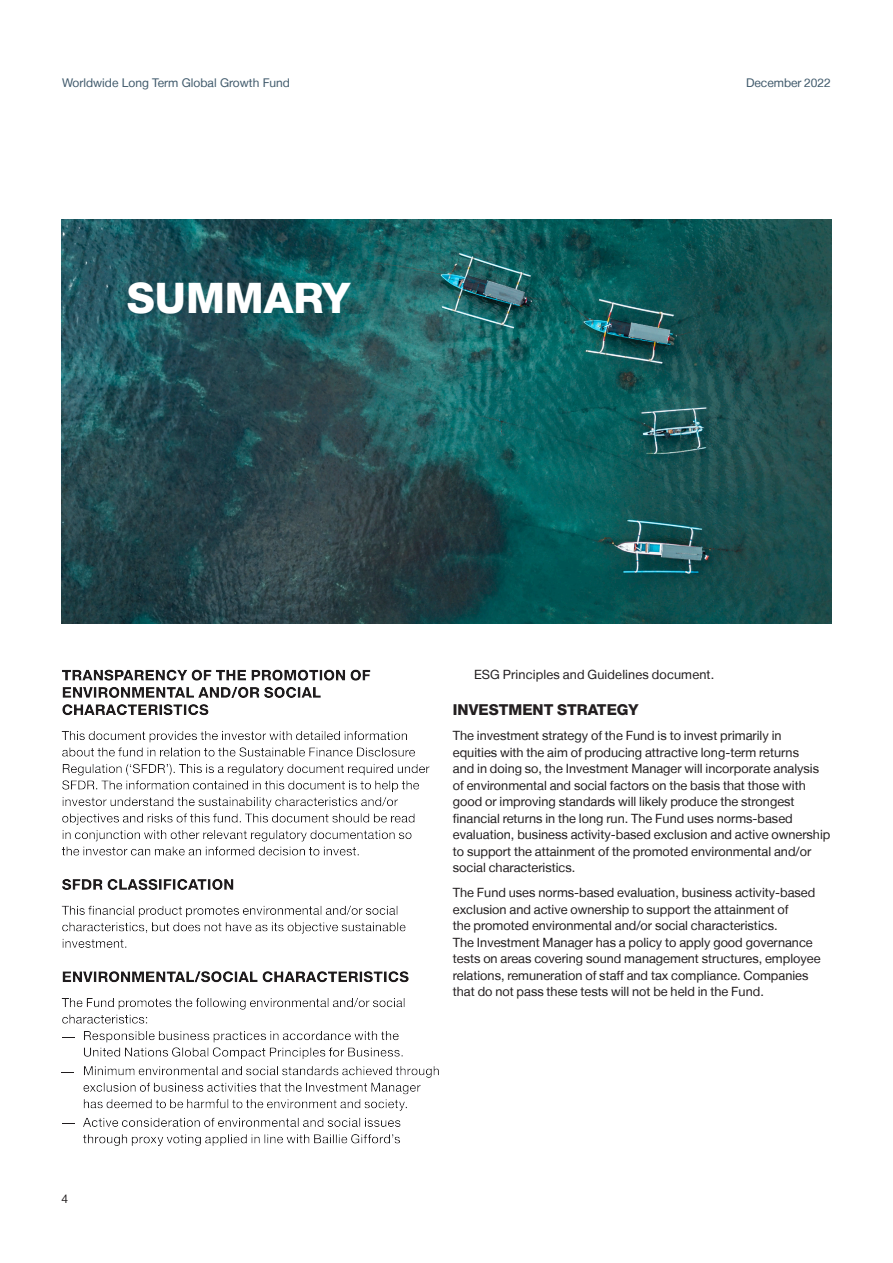
<style>
.page{position:relative;width:893px;height:1263px;background:#fff}
.page>*{position:absolute;margin:0;border:0;box-sizing:border-box;transform-origin:0 0}
.HEADING{font:800 42px "Helvetica Neue LT";color:#fff}
.SUBHEAD{font:800 15px "Helvetica Neue LT";color:#231f20}
.BODY_TEXT{font:12.75px/16.5px "Helvetica Neue LT";color:#231f20}
.t1{font:12px "Helvetica Neue LT";color:#3f596b}
.t2{font:12px "Helvetica Neue LT";color:#231f20}
</style>
<div class="page">
<div style="left:54px;top:664px;width:399px;height:492px;background:#3f596b;opacity:.15"></div>
<img style="left:62px;top:219px;width:769px;height:405px">
<p class="t1" style="left:62px;top:76px;width:229px">Worldwide Long Term Global Growth Fund</p>
<p class="t1" style="left:746px;top:76px;width:86px">December 2022</p>
<p class="HEADING" style="left:127px;top:273px;width:225px">SUMMARY</p>
<p class="t2" style="left:61px;top:1191px;width:8px">4</p>
<p class="BODY_TEXT" style="left:474px;top:666px;width:242px">ESG Principles and Guidelines document.</p>
<p class="SUBHEAD" style="left:453px;top:701px;width:187px">INVESTMENT STRATEGY</p>
<p class="BODY_TEXT" style="left:453px;top:727px;width:379px">The investment strategy of the Fund is to invest primarily in<br>equities with the aim of producing attractive long-term returns<br>and in doing so, the Investment Manager will incorporate analysis of environmental and social factors on the basis that those with good or improving standards will likely produce the strongest financial returns in the long run. The Fund uses norms-based evaluation, business activity-based exclusion and active ownership to support the attainment of the promoted environmental and/or social characteristics.</p>
<p class="BODY_TEXT" style="left:453px;top:884px;width:369px">The Fund uses norms-based evaluation, business activity-based exclusion and active ownership to support the attainment of<br>the promoted environmental and/or social characteristics.<br>The Investment Manager has a policy to apply good governance tests on areas covering sound management structures, employee relations, remuneration of staff and tax compliance. Companies that do not pass these tests will not be held in the Fund.</p>
</div>
